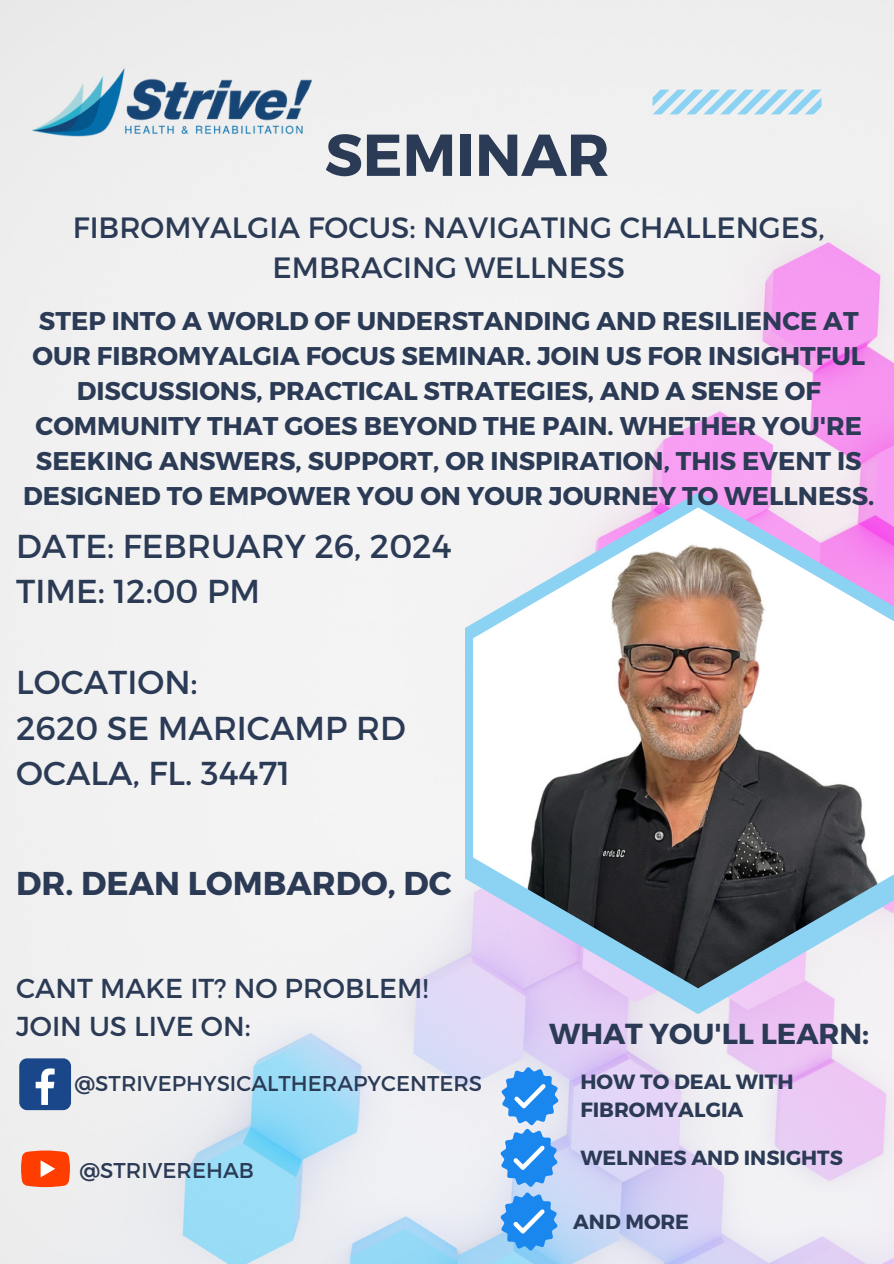
<style>
.page{position:relative;width:894px;height:1264px;background:#fff}
.page>*{position:absolute;margin:0;border:0;box-sizing:border-box;transform-origin:0 0}
.t1{font:700 58.95px "Montserrat";color:#2b3a55}
.t2{font:33.15px/45.3px "Montserrat";color:#2b3a55}
.t3{font:700 33px "Montserrat";color:#2b3a55}
.t4{font:29.4px/40.5px "Montserrat";color:#2b3a55;text-align:center}
.t5{font:700 28.95px "Montserrat";color:#2b3a55}
.t6{font:27.3px/38.2px "Montserrat";color:#2b3a55}
.t7{font:700 25.65px/34.8px "Montserrat";color:#2b3a55;text-align:center}
.t8{font:21.3px "Montserrat";color:#2b3a55}
.t9{font:700 20.55px/28.2px "Montserrat";color:#2b3a55}
.t10{font:700 20.4px "Montserrat";color:#2b3a55}
</style>
<div class="page">
<img style="left:0;top:0;width:893px;height:1263px">
<svg style="left:464px;top:492px;width:429px;height:521px"></svg>
<img style="left:473px;top:507px;width:420px;height:481px">
<svg style="left:652px;top:90px;width:169px;height:24px"></svg>
<img style="left:32px;top:69px;width:279px;height:67px">
<div style="left:19px;top:1058px;width:52px;height:52px;background:#1a4789;border-radius:8px"></div>
<svg style="left:36px;top:1068px;width:19px;height:36px"></svg>
<svg style="left:21px;top:1150px;width:49px;height:37px;background:#fd5926"></svg>
<svg style="left:500px;top:1066px;width:58px;height:184px;background:#69adf1"></svg>
<h1 class="t1" style="left:325px;top:117px;width:286px">SEMINAR</h1>
<h5 class="t4" style="left:73px;top:205px;width:753px">FIBROMYALGIA FOCUS: NAVIGATING CHALLENGES,<br>EMBRACING WELLNESS</h5>
<p class="t7" style="left:23px;top:302px;width:852px">STEP INTO A WORLD OF UNDERSTANDING AND RESILIENCE AT OUR FIBROMYALGIA FOCUS SEMINAR. JOIN US FOR INSIGHTFUL DISCUSSIONS, PRACTICAL STRATEGIES, AND A SENSE OF COMMUNITY THAT GOES BEYOND THE PAIN. WHETHER YOU'RE SEEKING ANSWERS, SUPPORT, OR INSPIRATION, THIS EVENT IS DESIGNED TO EMPOWER YOU ON YOUR JOURNEY TO WELLNESS.</p>
<p class="t2" style="left:16px;top:522px;width:437px">DATE: FEBRUARY 26, 2024<br>TIME: 12:00 PM</p>
<p class="t2" style="left:16px;top:658px;width:391px">LOCATION:<br>2620 SE MARICAMP RD<br>OCALA, FL. 34471</p>
<h6 class="t3" style="left:16px;top:861px;width:436px">DR. DEAN LOMBARDO, DC</h6>
<h2 class="t6" style="left:16px;top:967px;width:413px">CANT MAKE IT? NO PROBLEM!<br>JOIN US LIVE ON:</h2>
<h5 class="t8" style="left:74px;top:1069px;width:409px">@STRIVEPHYSICALTHERAPYCENTERS</h5>
<h4 class="t8" style="left:79px;top:1156px;width:176px">@STRIVEREHAB</h4>
<p class="t5" style="left:549px;top:1014px;width:321px">WHAT YOU'LL LEARN:</p>
<h3 class="t9" style="left:580px;top:1066px;width:215px">HOW TO DEAL WITH<br>FIBROMYALGIA</h3>
<h3 class="t10" style="left:580px;top:1144px;width:264px">WELNNES AND INSIGHTS</h3>
<p class="t10" style="left:573px;top:1207px;width:117px">AND MORE</p>
</div>
